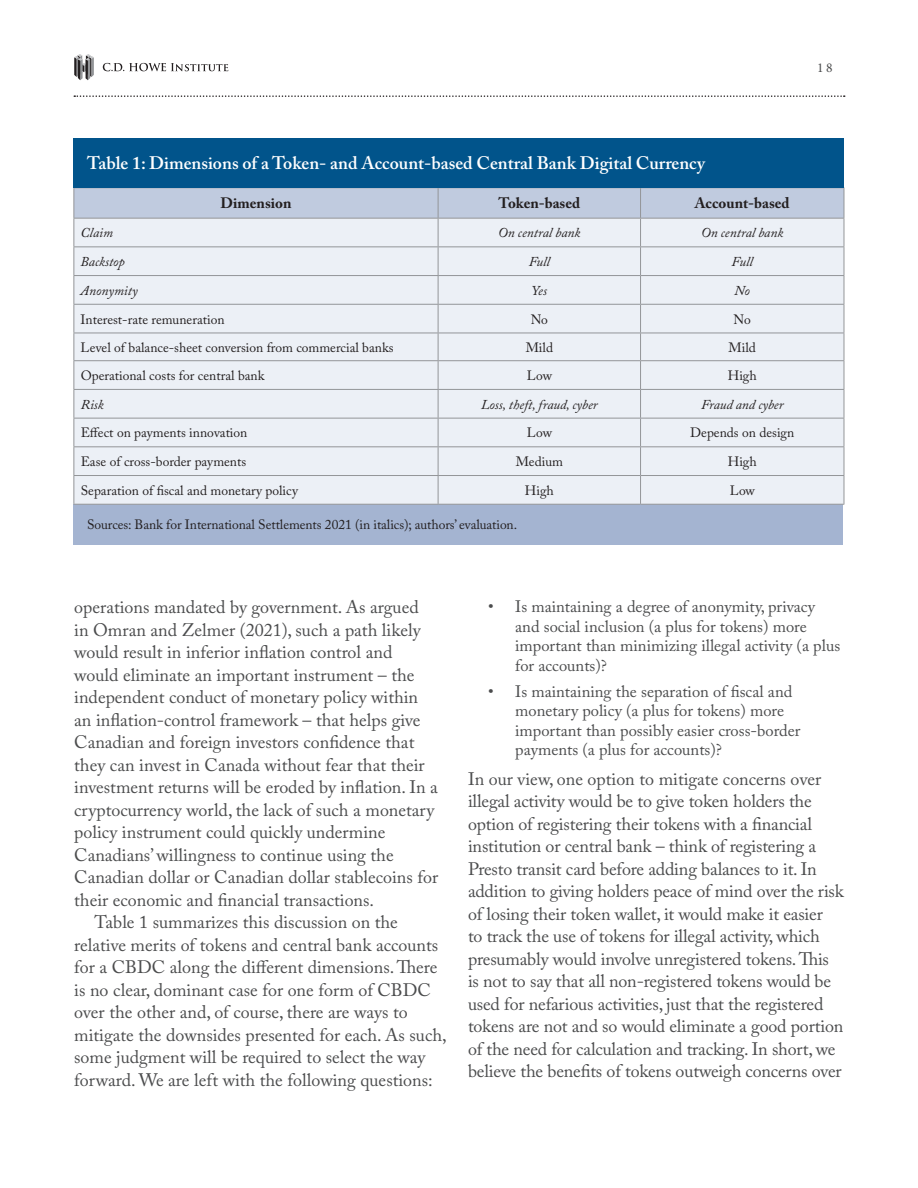
<style>
.page{position:relative;width:918px;height:1188px;background:#fff}
.page>*{position:absolute;margin:0;border:0;box-sizing:border-box;transform-origin:0 0}
.Body_Copy{font:18px/22.5px "Adobe Caslon Pro";color:#4b4c4d}
.Table_Header{font:600 18px "Adobe Caslon Pro";color:#fff}
.bullet{font:16.5px/19.5px "Adobe Caslon Pro";color:#4b4c4d}
.table_body_level_1{font:700 15px "Adobe Caslon Pro";color:#231f20}
.table_body{font:13.5px "Adobe Caslon Pro";color:#231f20}
.table_body-2{font:italic 13.5px "Adobe Caslon Pro";color:#231f20}
.table_foot_note{font:13.5px "Adobe Caslon Pro";letter-spacing:-.005em;color:#231f20}
.t1{font:13.5px "Minion Pro";color:#4b4c4d}
</style>
<div class="page">
<svg style="left:74px;top:95px;width:771px;height:2px"></svg>
<svg style="left:74px;top:54px;width:20px;height:26px"></svg>
<svg style="left:103px;top:63px;width:125px;height:8px"></svg>
<div style="left:74px;top:504px;width:769px;height:40px;background:#a4b4d1"></div>
<hr style="left:74px;top:187px;width:364px;height:1px;background:#939598">
<hr style="left:438px;top:187px;width:203px;height:1px;background:#939598">
<hr style="left:641px;top:187px;width:203px;height:1px;background:#939598">
<svg style="left:74px;top:188px;width:771px;height:316px;background:#e4e9f0"></svg>
<hr style="left:74px;top:504px;width:364px;height:1px;background:#939598">
<hr style="left:438px;top:504px;width:203px;height:1px;background:#939598">
<hr style="left:641px;top:504px;width:203px;height:1px;background:#939598">
<div style="left:74px;top:138px;width:770px;height:49px;background:#01548b"></div>
<p class="t1" style="left:817px;top:59px;width:17px">18</p>
<p class="Table_Header" style="left:87px;top:153px;width:620px">Table 1: Dimensions of a Token- and Account-based Central Bank Digital Currency</p>
<p class="table_body_level_1" style="left:220px;top:195px;width:73px">Dimension</p>
<p class="table_body_level_1" style="left:498px;top:195px;width:83px">Token-based</p>
<p class="table_body_level_1" style="left:695px;top:195px;width:96px">Account-based</p>
<p class="table_body-2" style="left:81px;top:225px;width:34px">Claim</p>
<p class="table_body-2" style="left:498px;top:225px;width:84px">On central bank</p>
<p class="table_body-2" style="left:701px;top:225px;width:84px">On central bank</p>
<p class="table_body-2" style="left:81px;top:254px;width:46px">Backstop</p>
<p class="table_body-2" style="left:529px;top:254px;width:23px">Full</p>
<p class="table_body-2" style="left:732px;top:254px;width:23px">Full</p>
<p class="table_body-2" style="left:81px;top:282px;width:58px">Anonymity</p>
<p class="table_body-2" style="left:532px;top:282px;width:17px">Yes</p>
<p class="table_body-2" style="left:735px;top:282px;width:17px">No</p>
<p class="table_body" style="left:81px;top:311px;width:145px">Interest-rate remuneration</p>
<p class="table_body" style="left:531px;top:311px;width:19px">No</p>
<p class="table_body" style="left:734px;top:311px;width:19px">No</p>
<p class="table_body" style="left:81px;top:339px;width:314px">Level of balance-sheet conversion from commercial banks</p>
<p class="table_body" style="left:526px;top:339px;width:29px">Mild</p>
<p class="table_body" style="left:729px;top:339px;width:29px">Mild</p>
<p class="table_body" style="left:81px;top:367px;width:185px">Operational costs for central bank</p>
<p class="table_body" style="left:527px;top:367px;width:27px">Low</p>
<p class="table_body" style="left:728px;top:367px;width:30px">High</p>
<p class="table_body-2" style="left:81px;top:396px;width:25px">Risk</p>
<p class="table_body-2" style="left:481px;top:396px;width:118px">Loss, theft, fraud, cyber</p>
<p class="table_body-2" style="left:701px;top:396px;width:84px">Fraud and cyber</p>
<p class="table_body" style="left:81px;top:425px;width:168px">Effect on payments innovation</p>
<p class="table_body" style="left:527px;top:425px;width:27px">Low</p>
<p class="table_body" style="left:690px;top:425px;width:106px">Depends on design</p>
<p class="table_body" style="left:81px;top:454px;width:167px">Ease of cross-border payments</p>
<p class="table_body" style="left:516px;top:454px;width:49px">Medium</p>
<p class="table_body" style="left:728px;top:454px;width:30px">High</p>
<p class="table_body" style="left:81px;top:482px;width:219px">Separation of fiscal and monetary policy</p>
<p class="table_body" style="left:525px;top:482px;width:30px">High</p>
<p class="table_body" style="left:730px;top:482px;width:27px">Low</p>
<p class="table_foot_note" style="left:87px;top:516px;width:432px">Sources: Bank for International Settlements 2021 (in italics); authors’ evaluation.</p>
<p class="Body_Copy" style="left:74px;top:596px;width:366px">operations mandated by government. As argued<br>in Omran and Zelmer (2021), such a path likely would result in inferior inflation control and would eliminate an important instrument – the independent conduct of monetary policy within an inflation-control framework – that helps give Canadian and foreign investors confidence that they can invest in Canada without fear that their investment returns will be eroded by inflation. In a cryptocurrency world, the lack of such a monetary policy instrument could quickly undermine Canadians’ willingness to continue using the Canadian dollar or Canadian dollar stablecoins for their economic and financial transactions.</p>
<p class="Body_Copy" style="left:74px;top:911px;width:374px;text-indent:20px">Table 1 summarizes this discussion on the relative merits of tokens and central bank accounts for a CBDC along the different dimensions. There is no clear, dominant case for one form of CBDC over the other and, of course, there are ways to mitigate the downsides presented for each. As such, some judgment will be required to select the way forward. We are left with the following questions:</p>
<p class="bullet" style="left:515px;top:597px;width:326px;text-indent:-27px">• Is maintaining a degree of anonymity, privacy and social inclusion (a plus for tokens) more important than minimizing illegal activity (a plus for accounts)?</p>
<p class="bullet" style="left:515px;top:681px;width:287px;text-indent:-27px">• Is maintaining the separation of fiscal and monetary policy (a plus for tokens) more important than possibly easier cross-border payments (a plus for accounts)?</p>
<p class="Body_Copy" style="left:468px;top:767px;width:377px">In our view, one option to mitigate concerns over illegal activity would be to give token holders the option of registering their tokens with a financial institution or central bank – think of registering a Presto transit card before adding balances to it. In addition to giving holders peace of mind over the risk of losing their token wallet, it would make it easier<br>to track the use of tokens for illegal activity, which presumably would involve unregistered tokens. This is not to say that all non-registered tokens would be used for nefarious activities, just that the registered tokens are not and so would eliminate a good portion of the need for calculation and tracking. In short, we believe the benefits of tokens outweigh concerns over</p>
</div>
